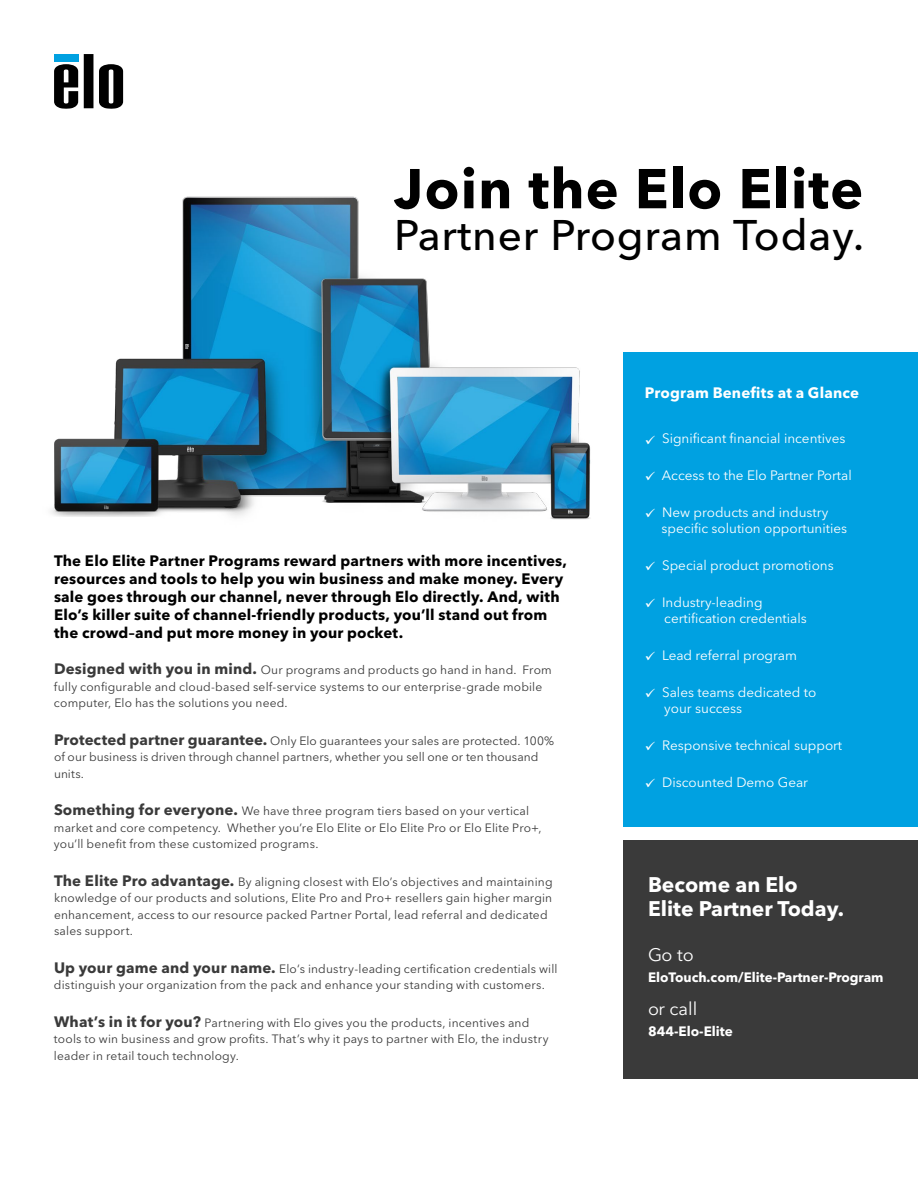
<style>
.page{position:relative;width:918px;height:1188px;background:#fff}
.page>*{position:absolute;margin:0;border:0;box-sizing:border-box;transform-origin:0 0}
.t1{font:700 55.5px "Avenir Next LT Pro";letter-spacing:.02em;color:#000}
.t2{font:500 42.45px "Avenir Next LT Pro";letter-spacing:.02em;color:#000}
.t3{font:700 21px/24px "Avenir Next LT Pro";color:#fff}
.t4{font:18px "Avenir Next LT Pro";color:#fff}
.t5{font:700 15px/18px "Avenir Next LT Pro";letter-spacing:.01em;color:#000}
.t6{font:700 15px "Avenir Next LT Pro";letter-spacing:.01em;color:#fff}
.t7{font:13.5px/16.5px "Avenir Next LT Pro";color:#fff}
.t8{font:700 13.5px "Avenir Next LT Pro";color:#fff}
.t9{font:12px/16.5px "Avenir Next LT Pro";letter-spacing:.015em;color:#3a3a3a}
.s1{font-weight:700;font-size:15px}
</style>
<div class="page">
<div style="left:623px;top:840px;width:295px;height:239px;background:#3a3a3a"></div>
<div style="left:623px;top:352px;width:295px;height:474px;background:#00a1e1"></div>
<svg style="left:84px;top:54px;width:9px;height:54px"></svg>
<svg style="left:54px;top:64px;width:24px;height:45px"></svg>
<svg style="left:99px;top:64px;width:24px;height:45px"></svg>
<div style="left:54px;top:54px;width:24px;height:7px;background:#00a1e1"></div>
<img style="left:51px;top:196px;width:540px;height:324px">
<h1 class="t1" style="left:394px;top:155px;width:471px">Join the Elo Elite</h1>
<h2 class="t2" style="left:394px;top:210px;width:472px">Partner Program Today.</h2>
<p class="t5" style="left:54px;top:552px;width:515px">The Elo Elite Partner Programs reward partners with more incentives, resources and tools to help you win business and make money. Every sale goes through our channel, never through Elo directly. And, with Elo’s killer suite of channel-friendly products, you’ll stand out from the crowd–and put more money in your pocket.</p>
<p class="t9" style="left:54px;top:662px;width:499px"><span class="s1">Designed with you in mind.</span> Our programs and products go hand in hand. From fully configurable and cloud-based self-service systems to our enterprise-grade mobile computer, Elo has the solutions you need.</p>
<p class="t9" style="left:54px;top:732px;width:502px"><span class="s1">Protected partner guarantee.</span> Only Elo guarantees your sales are protected. 100% of our business is driven through channel partners, whether you sell one or ten thousand units.</p>
<p class="t9" style="left:54px;top:803px;width:489px"><span class="s1">Something for everyone.</span> We have three program tiers based on your vertical market and core competency. Whether you’re Elo Elite or Elo Elite Pro or Elo Elite Pro+, you’ll benefit from these customized programs.</p>
<p class="t9" style="left:54px;top:873px;width:500px"><span class="s1">The Elite Pro advantage.</span> By aligning closest with Elo’s objectives and maintaining knowledge of our products and solutions, Elite Pro and Pro+ resellers gain higher margin enhancement, access to our resource packed Partner Portal, lead referral and dedicated sales support.</p>
<p class="t9" style="left:54px;top:960px;width:505px"><span class="s1">Up your game and your name.</span> Elo‘s industry-leading certification credentials will distinguish your organization from the pack and enhance your standing with customers.</p>
<p class="t9" style="left:54px;top:1014px;width:496px"><span class="s1">What’s in it for you?</span> Partnering with Elo gives you the products, incentives and tools to win business and grow profits. That’s why it pays to partner with Elo, the industry leader in retail touch technology.</p>
<p class="t6" style="left:645px;top:384px;width:216px">Program Benefits at a Glance</p>
<p class="t7" style="left:645px;top:430px;width:202px">✓ Significant financial incentives</p>
<p class="t7" style="left:645px;top:467px;width:209px">✓ Access to the Elo Partner Portal</p>
<p class="t7" style="left:662px;top:504px;width:187px;text-indent:-17px">✓ New products and industry specific solution opportunities</p>
<p class="t7" style="left:645px;top:557px;width:191px">✓ Special product promotions</p>
<p class="t7" style="left:664px;top:594px;width:144px;text-indent:-19px">✓ Industry-leading certification credentials</p>
<p class="t7" style="left:645px;top:647px;width:154px">✓ Lead referral program</p>
<p class="t7" style="left:664px;top:684px;width:154px;text-indent:-19px">✓ Sales teams dedicated to your success</p>
<p class="t7" style="left:645px;top:737px;width:199px">✓ Responsive technical support</p>
<p class="t7" style="left:645px;top:774px;width:165px">✓ Discounted Demo Gear</p>
<h3 class="t3" style="left:648px;top:872px;width:198px">Become an Elo<br>Elite Partner Today.</h3>
<h3 class="t4" style="left:648px;top:944px;width:47px">Go to</h3>
<p class="t8" style="left:648px;top:969px;width:237px">EloTouch.com/Elite-Partner-Program</p>
<h3 class="t4" style="left:648px;top:998px;width:51px">or call</h3>
<p class="t8" style="left:648px;top:1023px;width:86px">844-Elo-Elite</p>
</div>
